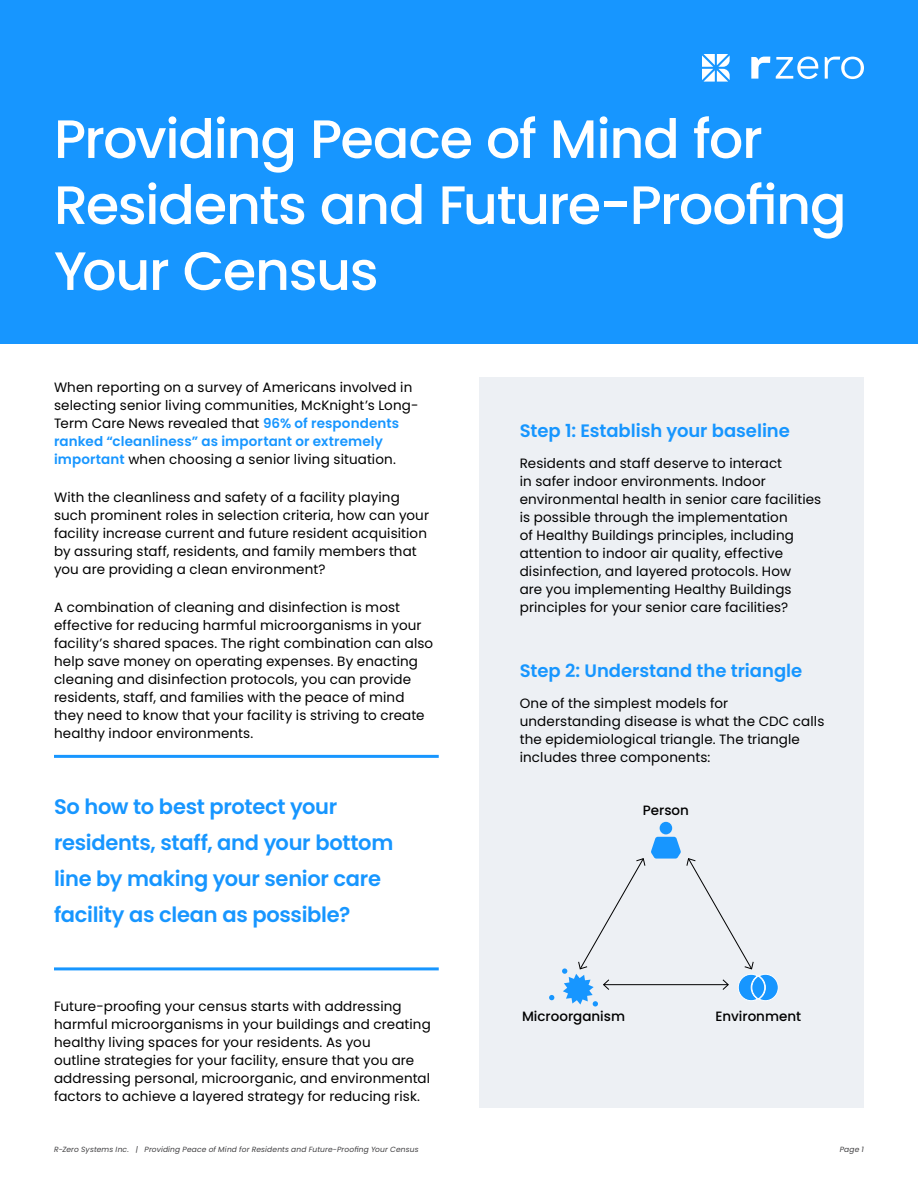
<style>
.page{position:relative;width:918px;height:1188px;background:#fff}
.page>*{position:absolute;margin:0;border:0;box-sizing:border-box;transform-origin:0 0}
.t1{font:500 54px/66px "Poppins";letter-spacing:-.025em;color:#fff}
.Subtitle{font:600 21px/36px "Poppins";letter-spacing:-.015em;color:#1796ff}
.t2{font:600 18px "Poppins";letter-spacing:-.005em;color:#1796ff}
.Body_Copy{font:13.5px/18px "Poppins";letter-spacing:.01em;color:#000}
.Default{font:500 13.5px "Poppins";color:#000}
.t3{font:italic 7.5px "Poppins";letter-spacing:.02em;color:#414042}
.s1{font-weight:600;color:#1796ff}
</style>
<div class="page">
<div style="left:479px;top:377px;width:385px;height:731px;background:#edf0f4"></div>
<svg style="left:549px;top:995px;width:5px;height:5px"></svg>
<div style="left:660px;top:822px;width:12px;height:12px;background:#1796ff;border-radius:50%"></div>
<svg style="left:562px;top:837px;width:216px;height:170px"></svg>
<div style="left:0;top:0;width:918px;height:344px;background:#1796ff"></div>
<svg style="left:776px;top:57px;width:42px;height:22px"></svg>
<svg style="left:751px;top:57px;width:19px;height:22px"></svg>
<svg style="left:825px;top:57px;width:39px;height:22px"></svg>
<svg style="left:702px;top:54px;width:28px;height:28px"></svg>
<hr style="left:54px;top:755px;width:385px;height:3px;background:#1796ff">
<hr style="left:54px;top:967px;width:385px;height:3px;background:#1796ff">
<p class="t1" style="left:54px;top:106px;width:794px">Providing Peace of Mind for<br>Residents and Future-Proofing<br>Your Census</p>
<p class="Body_Copy" style="left:54px;top:378px;width:366px">When reporting on a survey of Americans involved in selecting senior living communities, McKnight’s Long-Term Care News revealed that <span class="s1">96% of respondents ranked “cleanliness” as important or extremely important</span> when choosing a senior living situation.</p>
<p class="Body_Copy" style="left:54px;top:488px;width:377px">With the cleanliness and safety of a facility playing such prominent roles in selection criteria, how can your facility increase current and future resident acquisition by assuring staff, residents, and family members that you are providing a clean environment?</p>
<p class="Body_Copy" style="left:54px;top:599px;width:381px">A combination of cleaning and disinfection is most effective for reducing harmful microorganisms in your facility’s shared spaces. The right combination can also help save money on operating expenses. By enacting cleaning and disinfection protocols, you can provide residents, staff, and families with the peace of mind they need to know that your facility is striving to create healthy indoor environments.</p>
<p class="Subtitle" style="left:54px;top:788px;width:341px">So how to best protect your residents, staff, and your bottom line by making your senior care facility as clean as possible?</p>
<p class="Body_Copy" style="left:54px;top:997px;width:378px">Future-proofing your census starts with addressing harmful microorganisms in your buildings and creating healthy living spaces for your residents. As you<br>outline strategies for your facility, ensure that you are addressing personal, microorganic, and environmental factors to achieve a layered strategy for reducing risk.</p>
<h1 class="t2" style="left:520px;top:420px;width:272px">Step 1: Establish your baseline</h1>
<p class="Body_Copy" style="left:520px;top:454px;width:303px">Residents and staff deserve to interact<br>in safer indoor environments. Indoor environmental health in senior care facilities is possible through the implementation<br>of Healthy Buildings principles, including attention to indoor air quality, effective disinfection, and layered protocols. How<br>are you implementing Healthy Buildings principles for your senior care facilities?</p>
<h1 class="t2" style="left:520px;top:660px;width:284px">Step 2: Understand the triangle</h1>
<p class="Body_Copy" style="left:520px;top:694px;width:306px">One of the simplest models for understanding disease is what the CDC calls the epidemiological triangle. The triangle includes three components:</p>
<p class="Default" style="left:643px;top:802px;width:48px">Person</p>
<p class="Default" style="left:522px;top:1008px;width:105px">Microorganism</p>
<p class="Default" style="left:715px;top:1008px;width:87px">Environment</p>
<p class="t3" style="left:54px;top:1145px;width:366px">R-Zero Systems Inc. | Providing Peace of Mind for Residents and Future-Proofing Your Census</p>
<p class="t3" style="left:840px;top:1145px;width:26px">Page 1</p>
</div>
